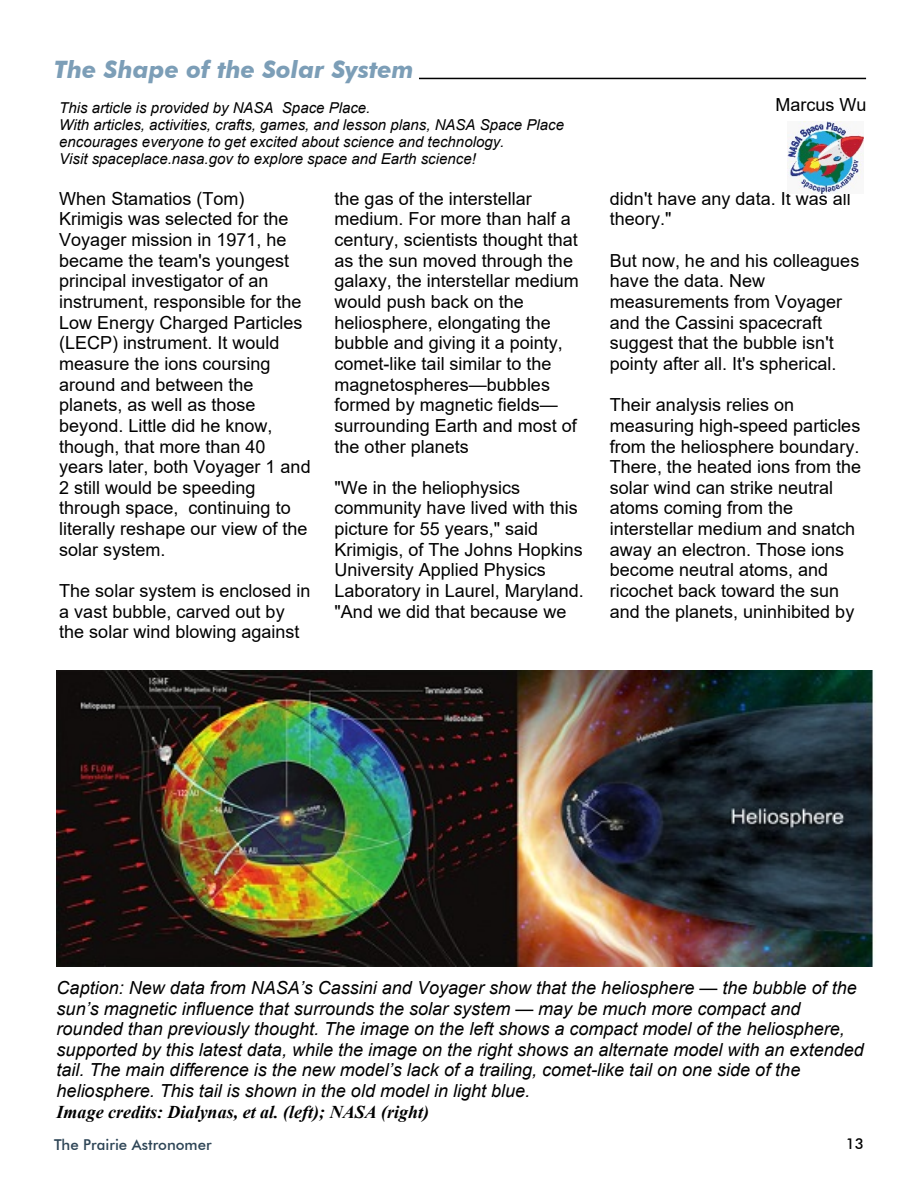
<style>
.page{position:relative;width:918px;height:1188px;background:#fff}
.page>*{position:absolute;margin:0;border:0;box-sizing:border-box;transform-origin:0 0}
.t1{font:italic 700 24px "Futura BT";color:#7c9eb7}
.t2{font:18px/20.7px "Arial";color:#000}
.t3{font:italic 18px/20.7px "Arial";color:#000}
.t4{font:italic 700 18px "Times New Roman";color:#000}
.t5{font:italic 15px/17.2px "Arial";color:#000}
.t6{font:500 15px "Futura BT";color:#2e4556}
.t7{font:500 15px "Futura BT";color:#000}
</style>
<div class="page">
<hr style="left:419px;top:78px;width:447px;height:1px;background:#000">
<img style="left:788px;top:121px;width:76px;height:73px">
<img style="left:57px;top:671px;width:817px;height:295px">
<h1 class="t1" style="left:54px;top:60px;width:361px">The Shape of the Solar System</h1>
<p class="t5" style="left:59px;top:100px;width:313px">This article is provided by NASA Space Place.</p>
<p class="t2" style="left:775px;top:96px;width:93px">Marcus Wu</p>
<p class="t5" style="left:59px;top:118px;width:506px">With articles, activities, crafts, games, and lesson plans, NASA Space Place encourages everyone to get excited about science and technology.<br>Visit spaceplace.nasa.gov to explore space and Earth science!</p>
<p class="t2" style="left:59px;top:190px;width:253px">When Stamatios (Tom)<br>Krimigis was selected for the<br>Voyager mission in 1971, he became the team's youngest principal investigator of an instrument, responsible for the<br>Low Energy Charged Particles (LECP) instrument. It would measure the ions coursing around and between the planets, as well as those beyond. Little did he know, though, that more than 40 years later, both Voyager 1 and<br>2 still would be speeding through space, continuing to literally reshape our view of the solar system.</p>
<p class="t2" style="left:59px;top:582px;width:253px">The solar system is enclosed in a vast bubble, carved out by the solar wind blowing against</p>
<p class="t2" style="left:335px;top:190px;width:246px">the gas of the interstellar medium. For more than half a century, scientists thought that as the sun moved through the galaxy, the interstellar medium would push back on the heliosphere, elongating the bubble and giving it a pointy, comet-like tail similar to the magnetospheres—bubbles formed by magnetic fields— surrounding Earth and most of the other planets</p>
<p class="t2" style="left:335px;top:479px;width:251px">"We in the heliophysics community have lived with this picture for 55 years," said<br>Krimigis, of The Johns Hopkins<br>University Applied Physics<br>Laboratory in Laurel, Maryland. "And we did that because we</p>
<p class="t2" style="left:610px;top:190px;width:242px">didn't have any data. It was all theory."</p>
<p class="t2" style="left:610px;top:252px;width:251px">But now, he and his colleagues have the data. New measurements from Voyager and the Cassini spacecraft suggest that the bubble isn't pointy after all. It's spherical.</p>
<p class="t2" style="left:610px;top:396px;width:253px">Their analysis relies on measuring high-speed particles from the heliosphere boundary.<br>There, the heated ions from the solar wind can strike neutral atoms coming from the interstellar medium and snatch away an electron. Those ions become neutral atoms, and ricochet back toward the sun and the planets, uninhibited by</p>
<p class="t3" style="left:57px;top:979px;width:809px">Caption: New data from NASA’s Cassini and Voyager show that the heliosphere — the bubble of the sun’s magnetic influence that surrounds the solar system — may be much more compact and rounded than previously thought. The image on the left shows a compact model of the heliosphere, supported by this latest data, while the image on the right shows an alternate model with an extended tail. The main difference is the new model’s lack of a trailing, comet-like tail on one side of the heliosphere. This tail is shown in the old model in light blue.</p>
<p class="t4" style="left:57px;top:1105px;width:374px">Image credits: Dialynas, et al. (left); NASA (right)</p>
<p class="t6" style="left:54px;top:1138px;width:159px">The Prairie Astronomer</p>
<p class="t7" style="left:846px;top:1138px;width:20px">13</p>
</div>
